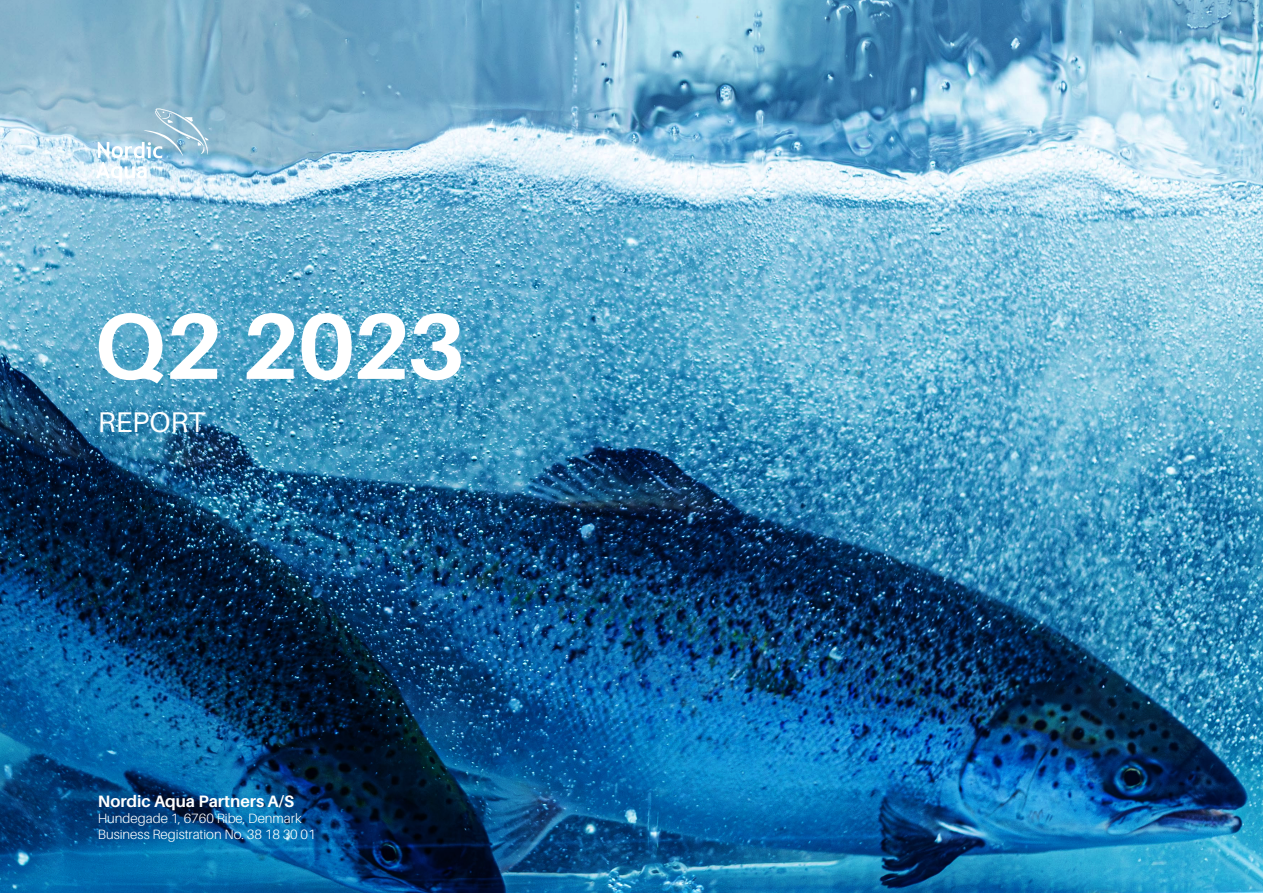
<style>
.page{position:relative;width:1263px;height:893px;background:#fff}
.page>*{position:absolute;margin:0;border:0;box-sizing:border-box;transform-origin:0 0}
.t1{font:700 93.3px "Aileron";letter-spacing:-.03em;color:#fff}
.t2{font:28.5px "Aileron";letter-spacing:.005em;color:#fff}
.t3{font:700 16.5px "Aileron";color:#fff}
.t4{font:300 13.5px/16.2px "Aileron";color:#fff}
</style>
<div class="page">
<img style="left:0;top:0;width:1263px;height:893px">
<svg style="left:96px;top:108px;width:112px;height:75px"></svg>
<h1 class="t1" style="left:94px;top:294px;width:373px">Q2 2023</h1>
<h2 class="t2" style="left:98px;top:407px;width:109px">REPORT</h2>
<p class="t3" style="left:98px;top:792px;width:198px">Nordic Aqua Partners A/S</p>
<p class="t4" style="left:98px;top:810px;width:219px">Hundegade 1, 6760 Ribe, Denmark<br>Business Registration No. 38 18 30 01</p>
</div>
